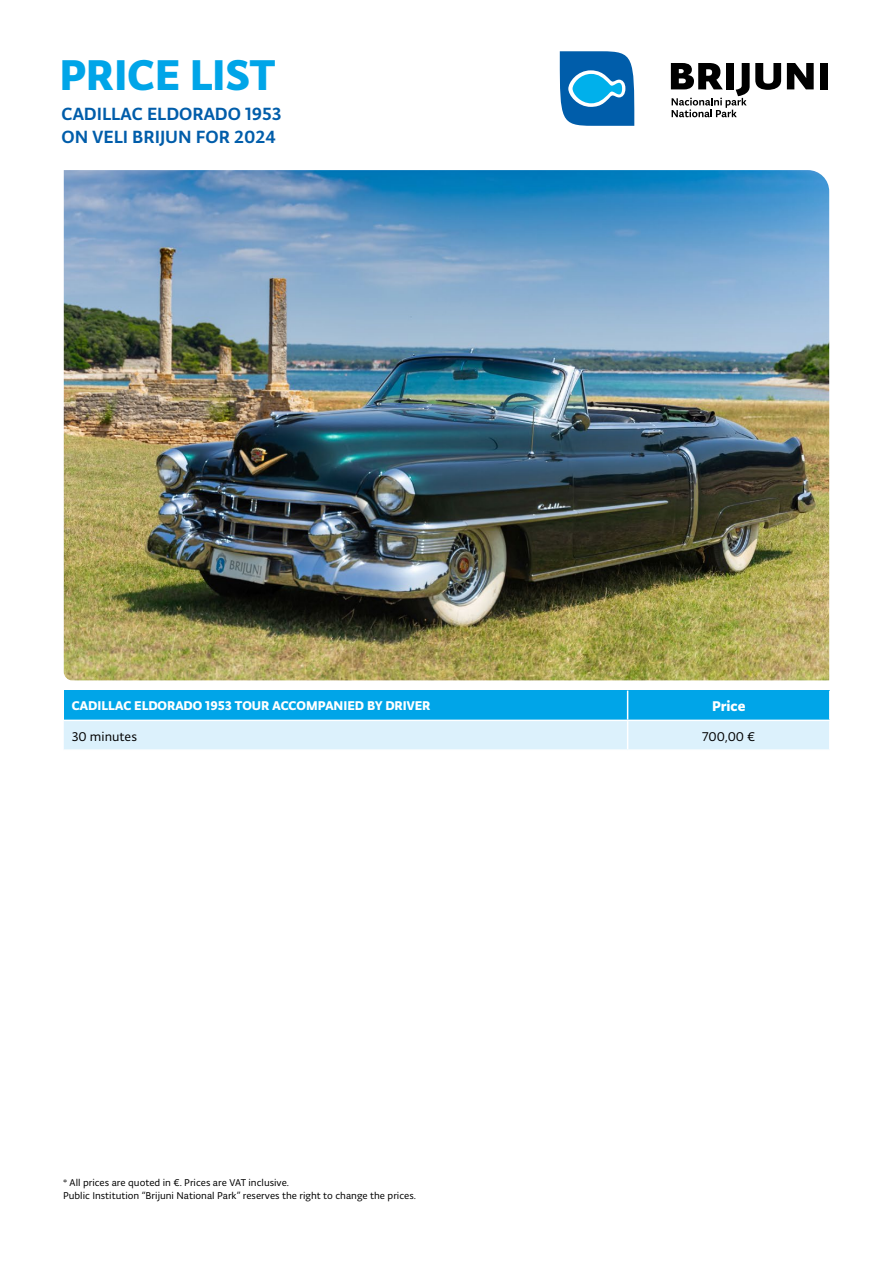
<style>
.page{position:relative;width:893px;height:1263px;background:#fff}
.page>*{position:absolute;margin:0;border:0;box-sizing:border-box;transform-origin:0 0}
.t1{font:700 45.9px "Typonine Sans Pro";color:#00a5e8}
.t2{font:500 18.9px/22.6px "Typonine Sans Pro";color:#005daa}
.t3{font:700 15px "Typonine Sans Pro";color:#fff}
.t4{font:700 13.5px "Typonine Sans Pro";color:#fff}
.t5{font:13.5px "Typonine Sans Pro Normal";color:#000}
.t6{font:10.5px/13.5px "Typonine Sans Pro Normal";color:#000}
</style>
<div class="page">
<img style="left:64px;top:170px;width:765px;height:510px">
<svg style="left:64px;top:691px;width:765px;height:59px;background:#72ccf2"></svg>
<hr style="left:628px;top:720px;width:203px;height:1px;background:#fff">
<svg style="left:559px;top:51px;width:269px;height:75px"></svg>
<h1 class="t1" style="left:60px;top:47px;width:217px">PRICE LIST</h1>
<h2 class="t2" style="left:62px;top:102px;width:221px">CADILLAC ELDORADO 1953<br>ON VELI BRIJUN FOR 2024</h2>
<p class="t4" style="left:72px;top:698px;width:360px">CADILLAC ELDORADO 1953 TOUR ACCOMPANIED BY DRIVER</p>
<h3 class="t3" style="left:712px;top:697px;width:35px">Price</h3>
<p class="t5" style="left:72px;top:728px;width:67px">30 minutes</p>
<p class="t5" style="left:702px;top:728px;width:55px">700,00 €</p>
<p class="t6" style="left:63px;top:1175px;width:355px">* All prices are quoted in €. Prices are VAT inclusive.<br>Public Institution “Brijuni National Park” reserves the right to change the prices.</p>
</div>
